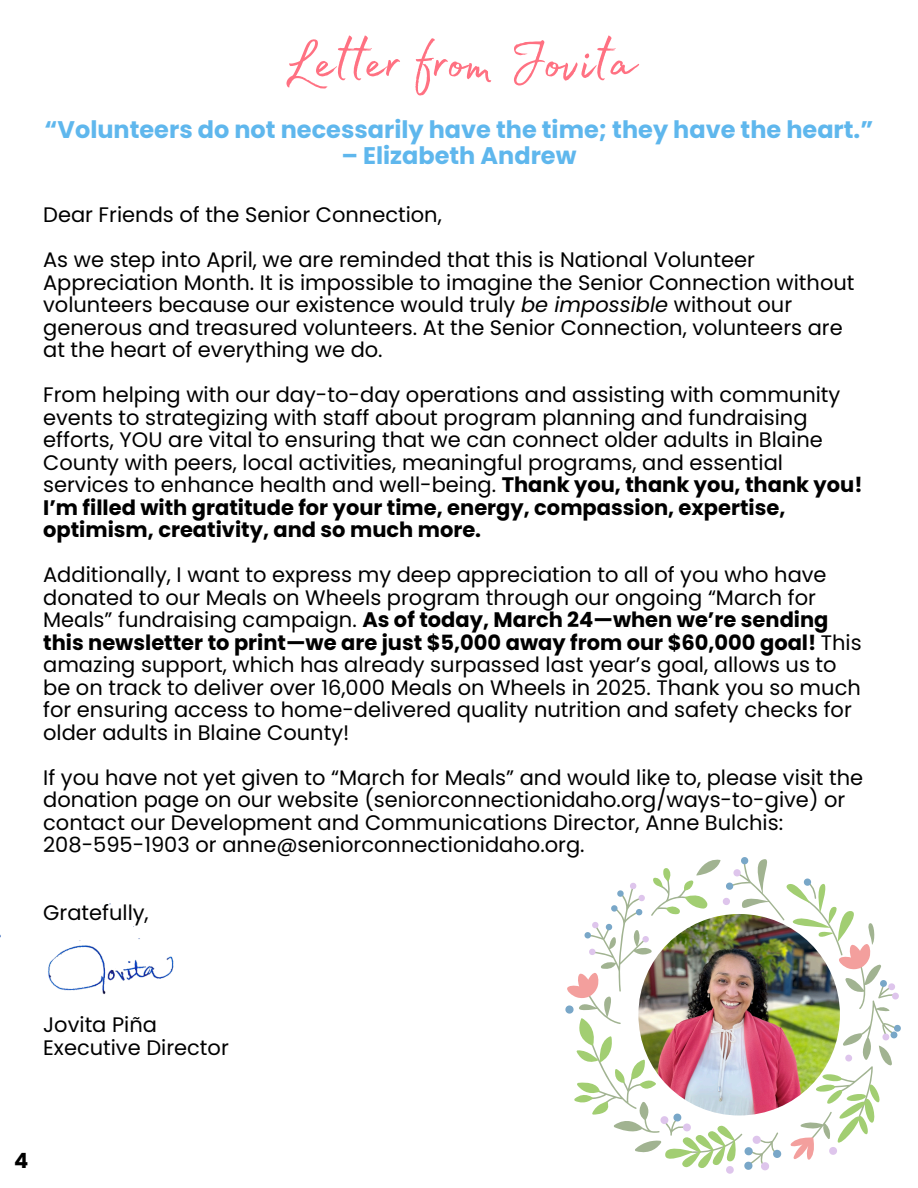
<style>
.page{position:relative;width:918px;height:1188px;background:#fff}
.page>*{position:absolute;margin:0;border:0;box-sizing:border-box;transform-origin:0 0}
.t1{font:75px "Madelyn Fill";color:#ff7182}
.t2{font:700 24px "Poppins";color:#5fb7ed}
.t3{font:21px/22.5px "Poppins";color:#000}
.t4{font:700 21px "Poppins";color:#000}
.s1{font-style:italic}
.s2{font-weight:700}
</style>
<div class="page">
<img style="left:0;top:903px;width:174px;height:92px">
<svg style="left:589px;top:869px;width:310px;height:305px"></svg>
<svg style="left:566px;top:944px;width:305px;height:216px"></svg>
<img style="left:638px;top:914px;width:202px;height:201px;border-radius:50%">
<h2 class="t1" style="left:283px;top:5px;width:354px">Letter from Jovita</h2>
<p class="t2" style="left:45px;top:113px;width:830px">“Volunteers do not necessarily have the time; they have the heart.”</p>
<p class="t2" style="left:341px;top:139px;width:237px">– Elizabeth Andrew</p>
<p class="t3" style="left:43px;top:203px;width:400px">Dear Friends of the Senior Connection,</p>
<p class="t3" style="left:43px;top:248px;width:813px">As we step into April, we are reminded that this is National Volunteer Appreciation Month. It is impossible to imagine the Senior Connection without volunteers because our existence would truly <span class="s1">be impossible</span> without our generous and treasured volunteers. At the Senior Connection, volunteers are at the heart of everything we do.</p>
<p class="t3" style="left:43px;top:383px;width:821px">From helping with our day-to-day operations and assisting with community events to strategizing with staff about program planning and fundraising efforts, YOU are vital to ensuring that we can connect older adults in Blaine County with peers, local activities, meaningful programs, and essential services to enhance health and well-being. <span class="s2">Thank you, thank you, thank you!<br>I’m filled with gratitude for your time, energy, compassion, expertise, optimism, creativity, and so much more.</span></p>
<p class="t3" style="left:43px;top:563px;width:820px">Additionally, I want to express my deep appreciation to all of you who have donated to our Meals on Wheels program through our ongoing “March for Meals” fundraising campaign. <span class="s2">As of today, March 24—when we’re sending this newsletter to print—we are just $5,000 away from our $60,000 goal!</span> This amazing support, which has already surpassed last year’s goal, allows us to be on track to deliver over 16,000 Meals on Wheels in 2025. Thank you so much for ensuring access to home-delivered quality nutrition and safety checks for older adults in Blaine County!</p>
<p class="t3" style="left:43px;top:766px;width:822px">If you have not yet given to “March for Meals” and would like to, please visit the donation page on our website (seniorconnectionidaho.org/ways-to-give) or contact our Development and Communications Director, Anne Bulchis:</p>
<p class="t3" style="left:43px;top:833px;width:543px">208-595-1903 or anne@seniorconnectionidaho.org.</p>
<p class="t3" style="left:43px;top:901px;width:107px">Gratefully,</p>
<p class="t3" style="left:43px;top:1013px;width:115px">Jovita Piña</p>
<p class="t3" style="left:43px;top:1036px;width:187px">Executive Director</p>
<p class="t4" style="left:14px;top:1146px;width:16px">4</p>
</div>
